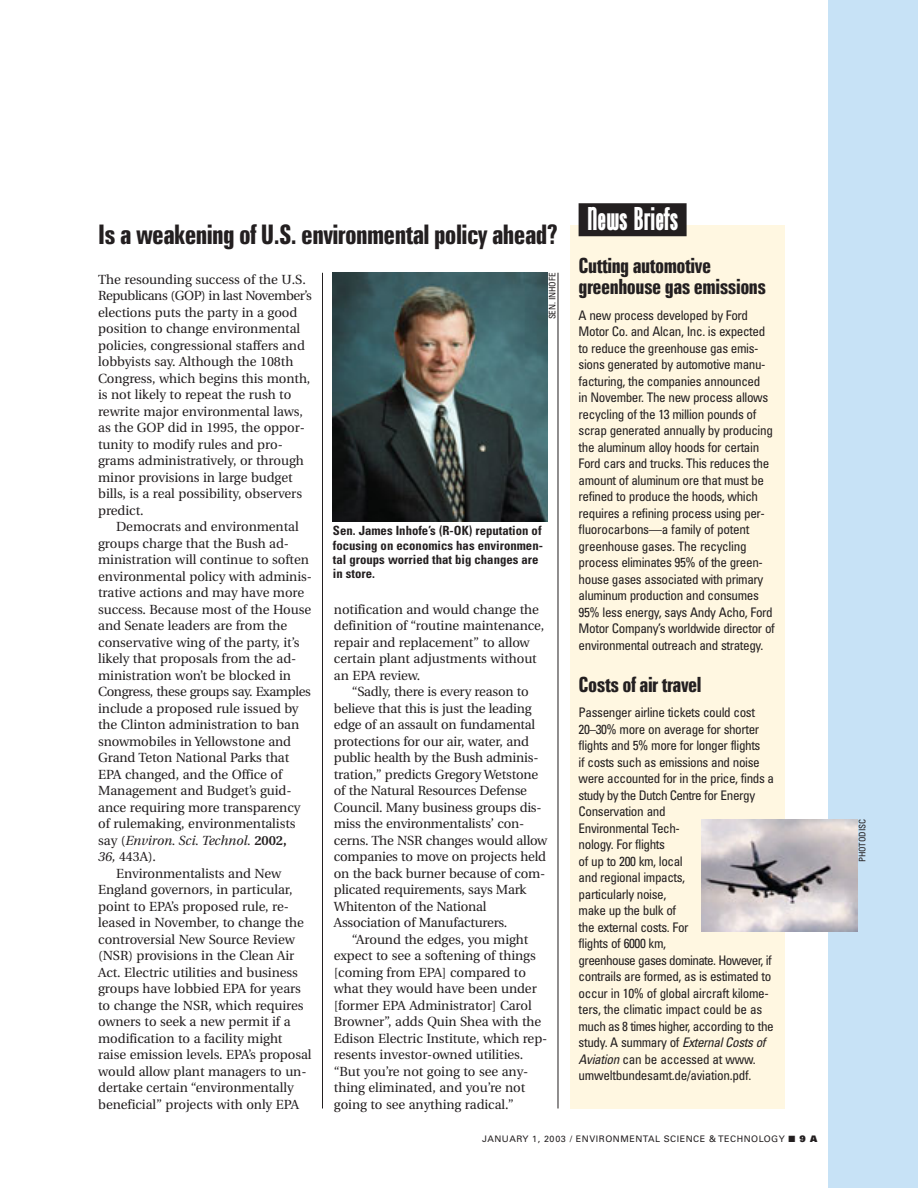
<style>
.page{position:relative;width:918px;height:1188px;background:#fff}
.page>*{position:absolute;margin:0;border:0;box-sizing:border-box;transform-origin:0 0}
.t1{font:900 30px "Cg Phenix American";color:#fff}
.t2{font:700 extra-condensed 27px "Zurich BT";letter-spacing:-.02em;color:#231f20}
.t3{font:700 extra-condensed 21px/21px "Zurich BT";letter-spacing:-.02em;color:#231f20}
.t4{font:13.2px/16.5px "Utopia";letter-spacing:-.005em;color:#231f20}
.t5{font:condensed 13.2px/16.5px "Univers";letter-spacing:-.03em;color:#231f20}
.t6{font:13.2px "Utopia";letter-spacing:-.025em;color:#231f20}
.t7{font:italic 13.2px "Utopia";letter-spacing:-.005em;color:#231f20}
.t8{font:700 condensed 12.75px/14.2px "Univers";color:#231f20}
.t9{font:9px "Univers";letter-spacing:.055em;color:#231f20}
.t10{font:condensed 9px "Univers";letter-spacing:-.02em;color:#231f20}
.s1{font-style:normal}
.s2{font-weight:600;font-style:normal}
.s3{font-style:italic}
.s4{font-weight:900}
</style>
<div class="page">
<div style="left:828px;top:0;width:90px;height:1188px;background:#c7e2f6"></div>
<hr style="left:322px;top:273px;width:1px;height:836px;background:#231f20">
<hr style="left:558px;top:273px;width:1px;height:835px;background:#231f20">
<div style="left:570px;top:225px;width:214px;height:883px;background:#fff7e1"></div>
<div style="left:579px;top:203px;width:108px;height:33px;background:#231f20"></div>
<img style="left:333px;top:273px;width:215px;height:248px">
<img style="left:701px;top:820px;width:156px;height:112px">
<h2 class="t2" style="left:98px;top:225px;width:462px">Is a weakening of U.S. environmental policy ahead?</h2>
<p class="t4" style="left:98px;top:272px;width:215px">The resounding success of the U.S.<br>Republicans (GOP) in last November’s elections puts the party in a good position to change environmental policies, congressional staffers and lobbyists say. Although the 108th Congress, which begins this month, is not likely to repeat the rush to rewrite major environmental laws, as the GOP did in 1995, the oppor&shy;tunity to modify rules and pro&shy;grams administratively, or through minor provisions in large budget bills, is a real possibility, observers predict.</p>
<p class="t4" style="left:116px;top:519px;width:184px">Democrats and environmental</p>
<p class="t4" style="left:98px;top:536px;width:192px">groups charge that the Bush ad-</p>
<p class="t4" style="left:98px;top:552px;width:212px">ministration will continue to soften</p>
<p class="t4" style="left:98px;top:569px;width:215px">environmental policy with adminis-</p>
<p class="t4" style="left:98px;top:585px;width:207px">trative actions and may have more</p>
<p class="t4" style="left:98px;top:602px;width:214px">success. Because most of the House</p>
<p class="t4" style="left:98px;top:618px;width:191px">and Senate leaders are from the</p>
<p class="t4" style="left:98px;top:635px;width:203px">conservative wing of the party, it’s</p>
<p class="t4" style="left:98px;top:651px;width:200px">likely that proposals from the ad-</p>
<p class="t4" style="left:98px;top:668px;width:194px">ministration won’t be blocked in</p>
<p class="t6" style="left:98px;top:686px;width:214px">Congress, these groups say. Examples</p>
<p class="t4" style="left:98px;top:701px;width:202px">include a proposed rule issued by</p>
<p class="t4" style="left:98px;top:717px;width:202px">the Clinton administration to ban</p>
<p class="t4" style="left:98px;top:734px;width:195px">snowmobiles in Yellowstone and</p>
<p class="t4" style="left:98px;top:750px;width:193px">Grand Teton National Parks that</p>
<p class="t4" style="left:98px;top:767px;width:186px">EPA changed, and the Office of</p>
<p class="t4" style="left:98px;top:783px;width:195px">Management and Budget’s guid-</p>
<p class="t4" style="left:98px;top:800px;width:204px">ance requiring more transparency</p>
<p class="t4" style="left:98px;top:816px;width:199px">of rulemaking, environmentalists</p>
<p class="t7" style="left:98px;top:835px;width:190px"><span class="s1">say (</span>Environ. Sci. Technol. <span class="s2">2002,</span></p>
<p class="t4" style="left:98px;top:849px;width:59px"><span class="s3">36,</span> 443A).</p>
<p class="t4" style="left:116px;top:866px;width:167px">Environmentalists and New</p>
<p class="t4" style="left:98px;top:882px;width:196px">England governors, in particular,</p>
<p class="t4" style="left:98px;top:899px;width:192px">point to EPA’s proposed rule, re-</p>
<p class="t4" style="left:98px;top:915px;width:207px">leased in November, to change the</p>
<p class="t4" style="left:98px;top:932px;width:198px">controversial New Source Review</p>
<p class="t4" style="left:98px;top:948px;width:198px">(NSR) provisions in the Clean Air</p>
<p class="t4" style="left:98px;top:965px;width:201px">Act. Electric utilities and business</p>
<p class="t4" style="left:98px;top:981px;width:204px">groups have lobbied EPA for years</p>
<p class="t4" style="left:98px;top:998px;width:207px">to change the NSR, which requires</p>
<p class="t4" style="left:98px;top:1014px;width:194px">owners to seek a new permit if a</p>
<p class="t4" style="left:98px;top:1031px;width:186px">modification to a facility might</p>
<p class="t4" style="left:98px;top:1047px;width:215px">raise emission levels. EPA’s proposal</p>
<p class="t4" style="left:98px;top:1064px;width:210px">would allow plant managers to un-</p>
<p class="t4" style="left:98px;top:1080px;width:197px">dertake certain “environmentally</p>
<p class="t4" style="left:98px;top:1097px;width:203px">beneficial” projects with only EPA</p>
<p class="t10" style="left:549px;top:319px;width:48px;rotate:-90deg">SEN. INHOFE</p>
<p class="t8" style="left:333px;top:525px;width:212px">Sen. James Inhofe’s (R-OK) reputation of focusing on economics has environmen&shy;tal groups worried that big changes are in store.</p>
<p class="t4" style="left:334px;top:602px;width:212px">notification and would change the definition of “routine maintenance, repair and replacement” to allow certain plant adjustments without an EPA review.</p>
<p class="t4" style="left:334px;top:684px;width:215px;text-indent:18px">“Sadly, there is every reason to believe that this is just the leading edge of an assault on fundamental protections for our air, water, and public health by the Bush adminis&shy;tration,” predicts Gregory Wetstone of the Natural Resources Defense Council. Many business groups dis&shy;miss the environmentalists’ con&shy;cerns. The NSR changes would allow companies to move on projects held on the back burner because of com&shy;plicated requirements, says Mark Whitenton of the National Association of Manufacturers.</p>
<p class="t4" style="left:334px;top:932px;width:215px;text-indent:18px">“Around the edges, you might expect to see a softening of things [coming from EPA] compared to what they would have been under [former EPA Administrator] Carol<br>Browner”, adds Quin Shea with the<br>Edison Electric Institute, which rep&shy;resents investor-owned utilities. “But you’re not going to see any&shy;thing eliminated, and you’re not going to see anything radical.”</p>
<h1 class="t1" style="left:588px;top:207px;width:92px">News Briefs</h1>
<h3 class="t3" style="left:579px;top:257px;width:189px">Cutting automotive greenhouse gas emissions</h3>
<p class="t5" style="left:579px;top:308px;width:198px">A new process developed by Ford Motor Co. and Alcan, Inc. is expected to reduce the greenhouse gas emis&shy;sions generated by automotive manu&shy;facturing, the companies announced<br>in November. The new process allows recycling of the 13 million pounds of scrap generated annually by producing the aluminum alloy hoods for certain Ford cars and trucks. This reduces the amount of aluminum ore that must be refined to produce the hoods, which requires a refining process using per&shy;fluorocarbons—a family of potent greenhouse gases. The recycling process eliminates 95% of the green&shy;house gases associated with primary aluminum production and consumes 95% less energy, says Andy Acho, Ford Motor Company’s worldwide director of environmental outreach and strategy.</p>
<h3 class="t3" style="left:579px;top:676px;width:124px">Costs of air travel</h3>
<p class="t5" style="left:579px;top:705px;width:197px">Passenger airline tickets could cost<br>20–30% more on average for shorter flights and 5% more for longer flights<br>if costs such as emissions and noise were accounted for in the price, finds a study by the Dutch Centre for Energy<br>Conservation and<br>Environmental Tech-<br>nology. For flights<br>of up to 200 km, local<br>and regional impacts,<br>particularly noise,<br>make up the bulk of<br>the external costs. For<br>flights of 6000 km,<br>greenhouse gases dominate. However, if contrails are formed, as is estimated to occur in 10% of global aircraft kilome&shy;ters, the climatic impact could be as much as 8 times higher, according to the study. A summary of <span class="s3">External Costs of<br>Aviation</span> can be accessed at www. umweltbundesamt.de/aviation.pdf.</p>
<p class="t9" style="left:482px;top:1135px;width:337px">JANUARY 1, 2003 / ENVIRONMENTAL SCIENCE &amp; TECHNOLOGY ■ <span class="s4">9 A</span></p>
<p class="t10" style="left:859px;top:862px;width:44px;rotate:-90deg">PHOTODISC</p>
</div>
